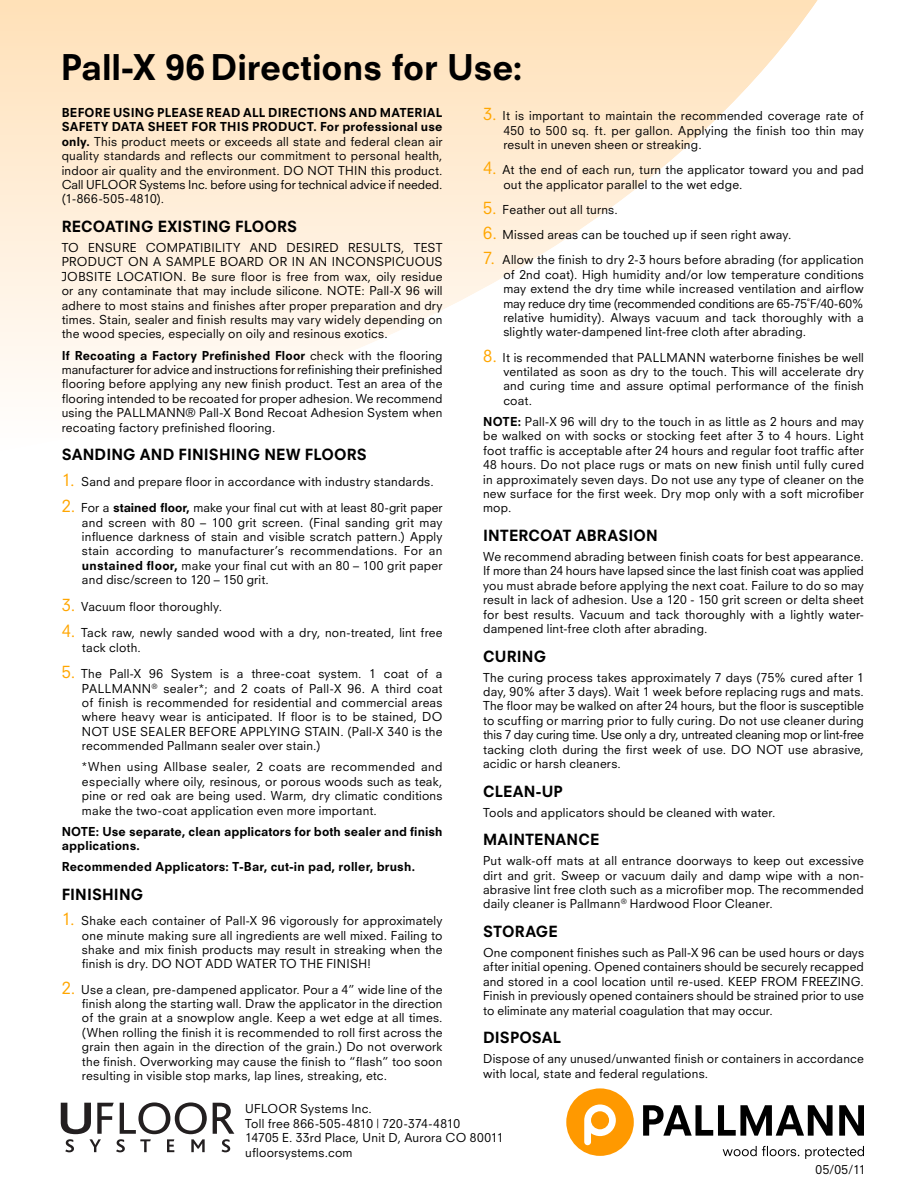
<style>
.page{position:relative;width:918px;height:1188px;background:#fff}
.page>*{position:absolute;margin:0;border:0;box-sizing:border-box;transform-origin:0 0}
.t1{font:800 34.5px "Neuzeit SLT Std";letter-spacing:-.005em;color:#000}
.t2{font:800 15px "Neuzeit SLT Std";letter-spacing:.005em;color:#000}
.t3{font:12px/14.4px "Neuzeit SLT Std";letter-spacing:.02em;color:#000;text-align:justify}
.t4{font:800 12px/14.4px "Neuzeit SLT Std";letter-spacing:.015em;color:#000}
.s1{font-weight:800}
.s2{font-size:16.5px;color:#ffa600}
</style>
<div class="page">
<svg style="left:61px;top:1102px;width:173px;height:50px"></svg>
<svg style="left:723px;top:1146px;width:76px;height:10px"></svg>
<svg style="left:805px;top:1146px;width:59px;height:13px"></svg>
<div style="left:566px;top:1088px;width:68px;height:68px;background:#f90;border-radius:50%"></div>
<svg style="left:584px;top:1105px;width:32px;height:40px"></svg>
<svg style="left:643px;top:1105px;width:190px;height:31px"></svg>
<svg style="left:839px;top:1105px;width:25px;height:31px"></svg>
<h1 class="t1" style="left:61px;top:54px;width:463px">Pall-X 96 Directions for Use:</h1>
<p class="t3" style="left:62px;top:106px;width:382px"><span class="s1">BEFORE USING PLEASE READ ALL DIRECTIONS AND MATERIAL SAFETY DATA SHEET FOR THIS PRODUCT. For professional use only.</span> This product meets or exceeds all state and federal clean air quality standards and reflects our commitment to personal health, indoor air quality and the environment. DO NOT THIN this product.<br>Call UFLOOR Systems Inc. before using for technical advice if needed. (1-866-505-4810).</p>
<p class="t2" style="left:62px;top:221px;width:237px">RECOATING EXISTING FLOORS</p>
<p class="t3" style="left:62px;top:241px;width:382px">TO ENSURE COMPATIBILITY AND DESIRED RESULTS, TEST PRODUCT ON A SAMPLE BOARD OR IN AN INCONSPICUOUS JOBSITE LOCATION. Be sure floor is free from wax, oily residue or any contaminate that may include silicone. NOTE: Pall-X 96 will adhere to most stains and finishes after proper preparation and dry times. Stain, sealer and finish results may vary widely depending on the wood species, especially on oily and resinous exotics.</p>
<p class="t3" style="left:62px;top:349px;width:382px"><span class="s1">If Recoating a Factory Prefinished Floor</span> check with the flooring manufacturer for advice and instructions for refinishing their prefinished flooring before applying any new finish product. Test an area of the flooring intended to be recoated for proper adhesion. We recommend using the PALLMANN® Pall-X Bond Recoat Adhesion System when recoating factory prefinished flooring.</p>
<p class="t2" style="left:62px;top:449px;width:307px">SANDING AND FINISHING NEW FLOORS</p>
<p class="t3" style="left:62px;top:475px;width:374px"><span class="s2">1.</span> Sand and prepare floor in accordance with industry standards.</p>
<p class="t3" style="left:82px;top:501px;width:362px;text-indent:-20px"><span class="s2">2.</span> For a <span class="s1">stained floor,</span> make your final cut with at least 80-grit paper and screen with 80 – 100 grit screen. (Final sanding grit may influence darkness of stain and visible scratch pattern.) Apply stain according to manufacturer’s recommendations. For an <span class="s1">unstained floor,</span> make your final cut with an 80 – 100 grit paper and disc/screen to 120 – 150 grit.</p>
<p class="t3" style="left:62px;top:600px;width:162px"><span class="s2">3.</span> Vacuum floor thoroughly.</p>
<p class="t3" style="left:82px;top:627px;width:362px;text-indent:-20px"><span class="s2">4.</span> Tack raw, newly sanded wood with a dry, non-treated, lint free tack cloth.</p>
<p class="t3" style="left:82px;top:667px;width:362px;text-indent:-20px"><span class="s2">5.</span> The Pall-X 96 System is a three-coat system. 1 coat of a PALLMANN<sup>®</sup> sealer*; and 2 coats of Pall-X 96. A third coat of finish is recommended for residential and commercial areas where heavy wear is anticipated. If floor is to be stained, DO NOT USE SEALER BEFORE APPLYING STAIN. (Pall-X 340 is the recommended Pallmann sealer over stain.)</p>
<p class="t3" style="left:81px;top:761px;width:363px">*When using Allbase sealer, 2 coats are recommended and especially where oily, resinous, or porous woods such as teak, pine or red oak are being used. Warm, dry climatic conditions make the two-coat application even more important.</p>
<p class="t4" style="left:62px;top:825px;width:382px">NOTE: Use separate, clean applicators for both sealer and finish applications.</p>
<p class="t4" style="left:62px;top:861px;width:355px">Recommended Applicators: T-Bar, cut-in pad, roller, brush.</p>
<p class="t2" style="left:62px;top:889px;width:83px">FINISHING</p>
<p class="t3" style="left:82px;top:915px;width:362px;text-indent:-20px"><span class="s2">1.</span> Shake each container of Pall-X 96 vigorously for approximately one minute making sure all ingredients are well mixed. Failing to shake and mix finish products may result in streaking when the finish is dry. DO NOT ADD WATER TO THE FINISH!</p>
<p class="t3" style="left:82px;top:983px;width:362px;text-indent:-20px"><span class="s2">2.</span> Use a clean, pre-dampened applicator. Pour a 4” wide line of the finish along the starting wall. Draw the applicator in the direction of the grain at a snowplow angle. Keep a wet edge at all times. (When rolling the finish it is recommended to roll first across the grain then again in the direction of the grain.) Do not overwork the finish. Overworking may cause the finish to “flash” too soon resulting in visible stop marks, lap lines, streaking, etc.</p>
<p class="t3" style="left:503px;top:110px;width:362px;text-indent:-20px"><span class="s2">3.</span> It is important to maintain the recommended coverage rate of 450 to 500 sq. ft. per gallon. Applying the finish too thin may result in uneven sheen or streaking.</p>
<p class="t3" style="left:503px;top:164px;width:362px;text-indent:-20px"><span class="s2">4.</span> At the end of each run, turn the applicator toward you and pad out the applicator parallel to the wet edge.</p>
<p class="t3" style="left:483px;top:203px;width:136px"><span class="s2">5.</span> Feather out all turns.</p>
<p class="t3" style="left:483px;top:229px;width:310px"><span class="s2">6.</span> Missed areas can be touched up if seen right away.</p>
<p class="t3" style="left:503px;top:254px;width:362px;text-indent:-20px"><span class="s2">7.</span> Allow the finish to dry 2-3 hours before abrading (for application of 2nd coat). High humidity and/or low temperature conditions may extend the dry time while increased ventilation and airflow may reduce dry time (recommended conditions are 65-75˚F/40-60% relative humidity). Always vacuum and tack thoroughly with a slightly water-dampened lint-free cloth after abrading.</p>
<p class="t3" style="left:503px;top:351px;width:362px;text-indent:-20px"><span class="s2">8.</span> It is recommended that PALLMANN waterborne finishes be well ventilated as soon as dry to the touch. This will accelerate dry and curing time and assure optimal performance of the finish coat.</p>
<p class="t3" style="left:483px;top:415px;width:382px"><span class="s1">NOTE:</span> Pall-X 96 will dry to the touch in as little as 2 hours and may be walked on with socks or stocking feet after 3 to 4 hours. Light foot traffic is acceptable after 24 hours and regular foot traffic after 48 hours. Do not place rugs or mats on new finish until fully cured in approximately seven days. Do not use any type of cleaner on the new surface for the first week. Dry mop only with a soft microfiber mop.</p>
<p class="t2" style="left:483px;top:530px;width:176px">INTERCOAT ABRASION</p>
<p class="t3" style="left:483px;top:550px;width:382px">We recommend abrading between finish coats for best appearance.<br>If more than 24 hours have lapsed since the last finish coat was applied you must abrade before applying the next coat. Failure to do so may result in lack of adhesion. Use a 120 - 150 grit screen or delta sheet for best results. Vacuum and tack thoroughly with a lightly water&shy;dampened lint-free cloth after abrading.</p>
<p class="t2" style="left:483px;top:650px;width:65px">CURING</p>
<p class="t3" style="left:483px;top:671px;width:382px">The curing process takes approximately 7 days (75% cured after 1 day, 90% after 3 days). Wait 1 week before replacing rugs and mats.<br>The floor may be walked on after 24 hours, but the floor is susceptible to scuffing or marring prior to fully curing. Do not use cleaner during this 7 day curing time. Use only a dry, untreated cleaning mop or lint-free tacking cloth during the first week of use. DO NOT use abrasive, acidic or harsh cleaners.</p>
<p class="t2" style="left:483px;top:785px;width:81px">CLEAN-UP</p>
<p class="t3" style="left:483px;top:806px;width:294px">Tools and applicators should be cleaned with water.</p>
<p class="t2" style="left:483px;top:834px;width:118px">MAINTENANCE</p>
<p class="t3" style="left:483px;top:854px;width:382px">Put walk-off mats at all entrance doorways to keep out excessive dirt and grit. Sweep or vacuum daily and damp wipe with a non&shy;abrasive lint free cloth such as a microfiber mop. The recommended daily cleaner is Pallmann<sup>®</sup> Hardwood Floor Cleaner.</p>
<p class="t2" style="left:483px;top:926px;width:76px">STORAGE</p>
<p class="t3" style="left:483px;top:946px;width:382px">One component finishes such as Pall-X 96 can be used hours or days after initial opening. Opened containers should be securely recapped and stored in a cool location until re-used. KEEP FROM FREEZING.<br>Finish in previously opened containers should be strained prior to use to eliminate any material coagulation that may occur.</p>
<p class="t2" style="left:483px;top:1032px;width:80px">DISPOSAL</p>
<p class="t3" style="left:483px;top:1052px;width:382px">Dispose of any unused/unwanted finish or containers in accordance with local, state and federal regulations.</p>
<p class="t3" style="left:245px;top:1103px;width:260px;text-align:left">UFLOOR Systems Inc.<br>Toll free 866-505-4810 | 720-374-4810<br>14705 E. 33rd Place, Unit D, Aurora CO 80011 ufloorsystems.com</p>
<p class="t3" style="left:815px;top:1163px;width:52px">05/05/11</p>
</div>
